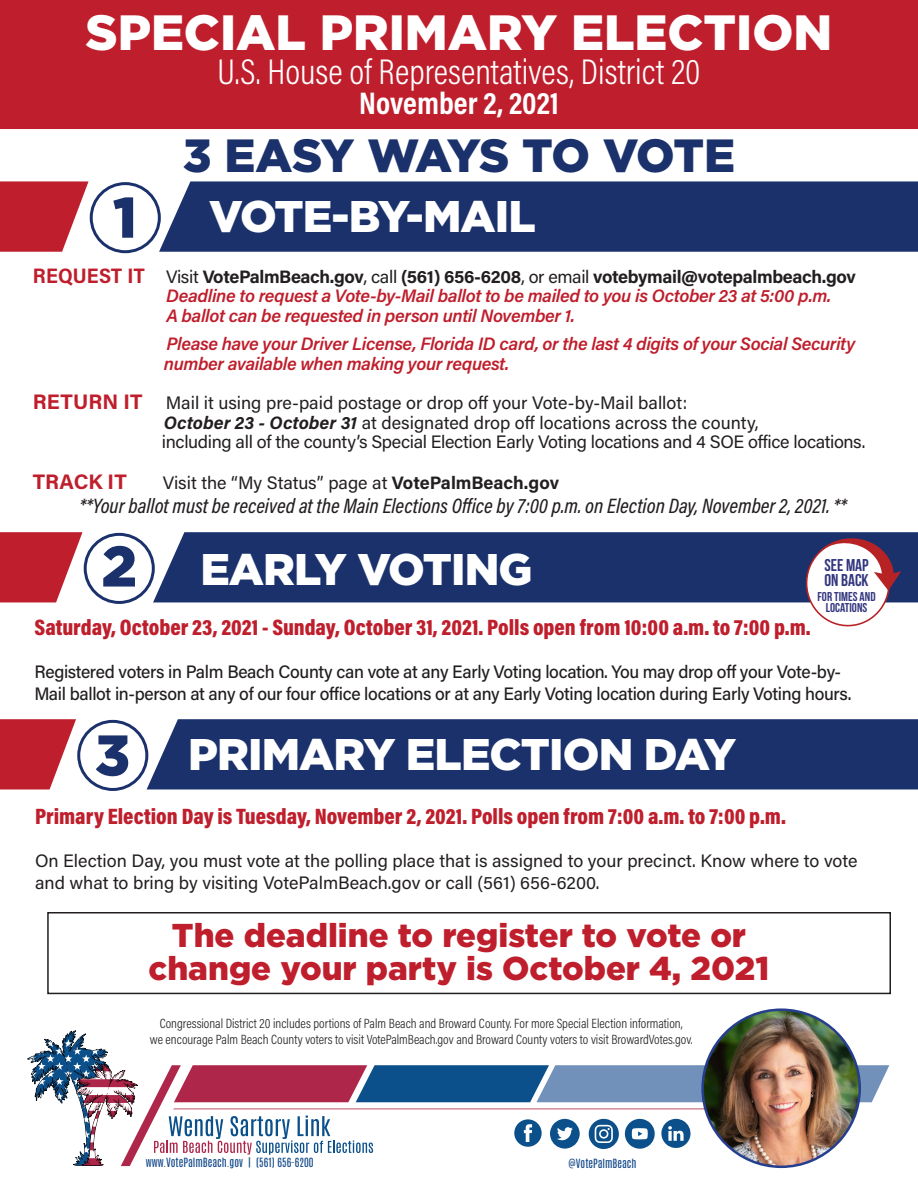
<style>
.page{position:relative;width:918px;height:1188px;background:#fff}
.page>*{position:absolute;margin:0;border:0;box-sizing:border-box;transform-origin:0 0}
.t1{font:900 57.15px "Gotham";color:#1b316c}
.t2{font:900 49.5px "Gotham";color:#fff}
.t3{font:900 46.5px "Gotham";letter-spacing:-.03em;color:#1b316c}
.t4{font:900 44.25px "Gotham";letter-spacing:-.02em;color:#fff}
.t5{font:300 36px "Acumin Pro Cond";color:#fff}
.t6{font:900 33px "Gotham";color:#bf1e2c}
.t7{font:700 31.5px "Acumin Pro Cond";color:#fff}
.t8{font:900 22.5px "Acumin Pro Cond";color:#bf1e2c}
.t9{font:italic 500 21px "Acumin Pro Cond";color:#231f20}
.t10{font:700 21px "Acumin Pro";color:#bf1e2c}
.t11{font:18px/21.6px "Acumin Pro";color:#231f20}
.t12{font:italic 600 18px/19.5px "Acumin Pro";letter-spacing:-.02em;color:#bf1e2c}
.t13{font:500 18px/21.6px "Acumin Pro";letter-spacing:-.02em;color:#231f20}
.t14{font:700 18px "Acumin Pro";letter-spacing:-.02em;color:#231f20}
.t15{font:18px "Acumin Pro";letter-spacing:-.02em;color:#231f20}
.t16{font:17.1px "Bebas Neue";color:#32367e}
.t17{font:300 13.5px "Acumin Pro Cond";color:#231f20}
.t18{font:12.75px/11.1px "Bebas Neue";color:#32367e;text-align:center}
.t19{font:10.65px "Antonio";color:#124889}
.s1{font-family:"Acumin Pro Semi Cond";font-size:21px;color:#bf1e2c}
.s2{font-weight:400}
.s3{font-weight:700;font-size:21px;color:#bf1e2c}
.s4{font-weight:700;font-style:italic}
.s5{font-weight:700}
</style>
<div class="page">
<div style="left:0;top:0;width:918px;height:129px;background:#bf1e2c"></div>
<div style="left:159px;top:181px;width:759px;height:71px;background:#1b316c"></div>
<div style="left:90px;top:182px;width:71px;height:71px;border:3px solid #1b316c;border-radius:50%"></div>
<svg style="left:0;top:181px;width:89px;height:71px;background:#c9424e"></svg>
<div style="left:153px;top:532px;width:765px;height:70px;background:#1b316c"></div>
<div style="left:84px;top:533px;width:71px;height:71px;border:3px solid #1b316c;border-radius:50%"></div>
<svg style="left:0;top:532px;width:83px;height:70px"></svg>
<div style="left:147px;top:719px;width:771px;height:70px;background:#1b316c"></div>
<div style="left:77px;top:720px;width:71px;height:71px;border:3px solid #1b316c;border-radius:50%"></div>
<svg style="left:0;top:719px;width:76px;height:70px"></svg>
<div style="left:47px;top:912px;width:844px;height:82px;border:2px solid #231f20"></div>
<svg style="left:28px;top:1031px;width:861px;height:135px"></svg>
<img style="left:703px;top:1010px;width:157px;height:157px;border-radius:79px">
<div style="left:701px;top:1008px;width:160px;height:160px;border:3px solid #253f8e;border-radius:50%"></div>
<svg style="left:805px;top:533px;width:96px;height:94px"></svg>
<p class="t2" style="left:86px;top:4px;width:748px">SPECIAL PRIMARY ELECTION</p>
<p class="t5" style="left:218px;top:49px;width:484px">U.S. House of Representatives, District 20</p>
<p class="t7" style="left:359px;top:83px;width:201px">November 2, 2021</p>
<p class="t3" style="left:183px;top:129px;width:554px">3 EASY WAYS TO VOTE</p>
<p class="t1" style="left:113px;top:184px;width:26px">1</p>
<p class="t4" style="left:209px;top:191px;width:328px">VOTE-BY-MAIL</p>
<p class="t14" style="left:33px;top:264px;width:824px"><span class="s1">REQUEST IT</span> <span class="s2">Visit</span> VotePalmBeach.gov<span class="s2">, call</span> (561) 656-6208<span class="s2">, or email</span> votebymail@votepalmbeach.gov</p>
<p class="t12" style="left:166px;top:285px;width:667px">Deadline to request a Vote-by-Mail ballot to be mailed to you is October 23 at 5:00 p.m.</p>
<p class="t12" style="left:166px;top:305px;width:410px">A ballot can be requested in person until November 1.</p>
<p class="t12" style="left:164px;top:333px;width:693px">Please have your Driver License, Florida ID card, or the last 4 digits of your Social Security number available when making your request.</p>
<p class="t11" style="left:33px;top:392px;width:656px"><span class="s3">RETURN IT</span> Mail it using pre-paid postage or drop off your Vote-by-Mail ballot:</p>
<p class="t11" style="left:164px;top:411px;width:596px"><span class="s4">October 23 - October 31</span> at designated drop off locations across the county,</p>
<p class="t15" style="left:162px;top:430px;width:705px">including all of the county’s Special Election Early Voting locations and 4 SOE office locations.</p>
<p class="t10" style="left:33px;top:467px;width:95px">TRACK IT</p>
<p class="t11" style="left:163px;top:471px;width:398px">Visit the “My Status” page at <span class="s5">VotePalmBeach.gov</span></p>
<p class="t9" style="left:79px;top:492px;width:769px">**Your ballot must be received at the Main Elections Office by 7:00 p.m. on Election Day, November 2, 2021. **</p>
<p class="t1" style="left:101px;top:533px;width:37px">2</p>
<p class="t4" style="left:200px;top:544px;width:334px">EARLY VOTING</p>
<p class="t16" style="left:824px;top:556px;width:46px">SEE MAP</p>
<p class="t16" style="left:824px;top:571px;width:46px">ON BACK</p>
<p class="t18" style="left:818px;top:591px;width:59px">FOR TIMES AND<br>LOCATIONS</p>
<p class="t8" style="left:34px;top:613px;width:778px">Saturday, October 23, 2021 - Sunday, October 31, 2021. Polls open from 10:00 a.m. to 7:00 p.m.</p>
<p class="t13" style="left:34px;top:660px;width:819px">Registered voters in Palm Beach County can vote at any Early Voting location. You may drop off your Vote-by-<br>Mail ballot in-person at any of our four office locations or at any Early Voting location during Early Voting hours.</p>
<p class="t1" style="left:95px;top:722px;width:37px">3</p>
<p class="t4" style="left:188px;top:728px;width:549px">PRIMARY ELECTION DAY</p>
<p class="t8" style="left:35px;top:802px;width:752px">Primary Election Day is Tuesday, November 2, 2021. Polls open from 7:00 a.m. to 7:00 p.m.</p>
<p class="t11" style="left:35px;top:850px;width:824px">On Election Day, you must vote at the polling place that is assigned to your precinct. Know where to vote and what to bring by visiting VotePalmBeach.gov or call (561) 656-6200.</p>
<p class="t6" style="left:172px;top:916px;width:576px">The deadline to register to vote or</p>
<p class="t6" style="left:149px;top:949px;width:622px">change your party is October 4, 2021</p>
<p class="t17" style="left:160px;top:1014px;width:524px">Congressional District 20 includes portions of Palm Beach and Broward County. For more Special Election information,</p>
<p class="t17" style="left:150px;top:1031px;width:544px">we encourage Palm Beach County voters to visit VotePalmBeach.gov and Broward County voters to visit BrowardVotes.gov.</p>
<p class="t19" style="left:146px;top:1155px;width:169px">www.VotePalmBeach.gov | (561) 656-6200</p>
<p class="t19" style="left:569px;top:1156px;width:69px">@VotePalmBeach</p>
</div>
